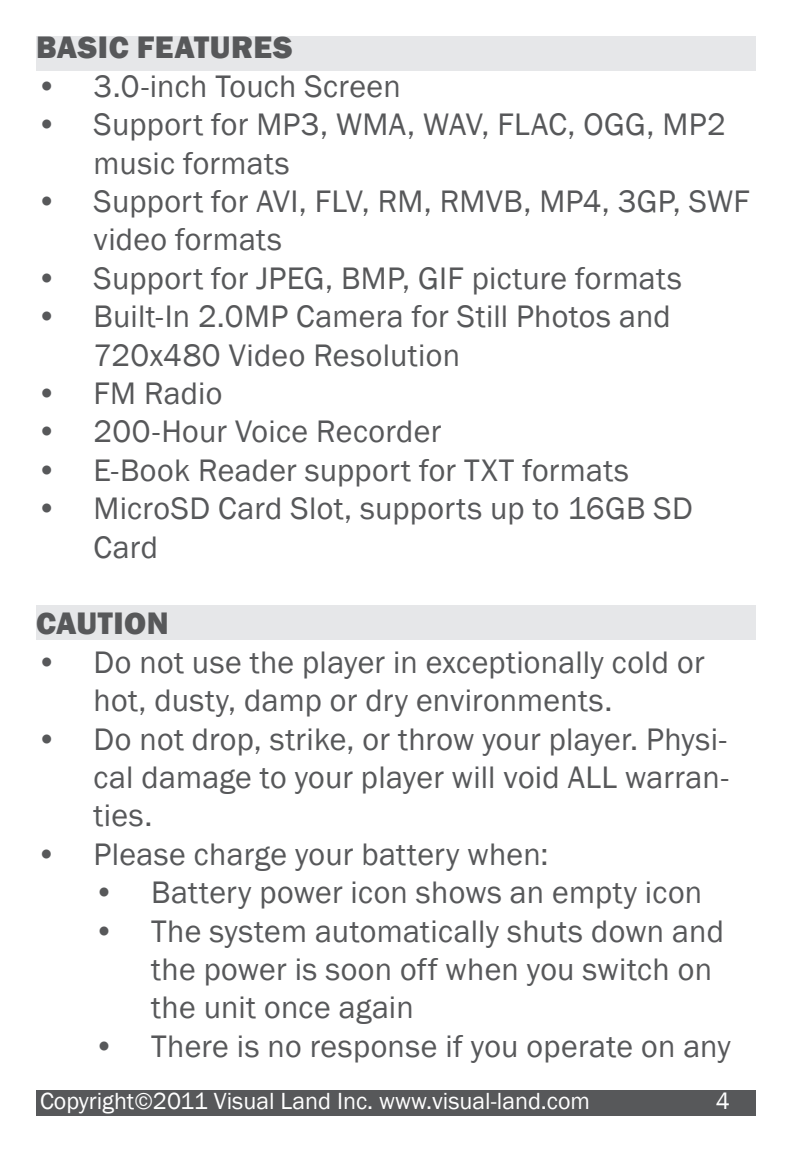
<style>
.page{position:relative;width:792px;height:1152px;background:#fff}
.page>*{position:absolute;margin:0;border:0;box-sizing:border-box;transform-origin:0 0}
.t1{font:32px/38.4px "Franklin Gothic";letter-spacing:.01em;color:#57585a}
.t2{font:800 32px "Franklin Gothic";letter-spacing:.015em;color:#57585a}
.t3{font:24px "Franklin Gothic";color:#fff}
</style>
<div class="page">
<div style="left:36px;top:1090px;width:720px;height:26px;background:#57585a"></div>
<div style="left:36px;top:606px;width:720px;height:34px;background:#e6e7e9"></div>
<div style="left:36px;top:36px;width:720px;height:35px;background:#e6e7e9"></div>
<p class="t2" style="left:36px;top:27px;width:258px">BASIC FEATURES</p>
<p class="t1" style="left:36px;top:68px;width:366px">• 3.0-inch Touch Screen</p>
<p class="t1" style="left:94px;top:106px;width:634px;text-indent:-58px">• Support for MP3, WMA, WAV, FLAC, OGG, MP2 music formats</p>
<p class="t1" style="left:94px;top:183px;width:658px;text-indent:-58px">• Support for AVI, FLV, RM, RMVB, MP4, 3GP, SWF video formats</p>
<p class="t1" style="left:36px;top:260px;width:647px">• Support for JPEG, BMP, GIF picture formats</p>
<p class="t1" style="left:94px;top:298px;width:579px;text-indent:-58px">• Built-In 2.0MP Camera for Still Photos and<br>720x480 Video Resolution</p>
<p class="t1" style="left:36px;top:375px;width:188px">• FM Radio</p>
<p class="t1" style="left:36px;top:413px;width:407px">• 200-Hour Voice Recorder</p>
<p class="t1" style="left:36px;top:452px;width:595px">• E-Book Reader support for TXT formats</p>
<p class="t1" style="left:94px;top:490px;width:601px;text-indent:-58px">• MicroSD Card Slot, supports up to 16GB SD<br>Card</p>
<p class="t2" style="left:36px;top:603px;width:134px">CAUTION</p>
<p class="t1" style="left:94px;top:644px;width:613px;text-indent:-58px">• Do not use the player in exceptionally cold or hot, dusty, damp or dry environments.</p>
<p class="t1" style="left:94px;top:720px;width:637px;text-align:justify;text-indent:-58px">• Do not drop, strike, or throw your player. Physi&shy;cal damage to your player will void ALL warran&shy;ties.</p>
<p class="t1" style="left:36px;top:836px;width:514px">• Please charge your battery when:</p>
<p class="t1" style="left:94px;top:874px;width:610px">• Battery power icon shows an empty icon</p>
<p class="t1" style="left:151px;top:912px;width:574px;text-indent:-58px">• The system automatically shuts down and the power is soon off when you switch on the unit once again</p>
<p class="t1" style="left:94px;top:1028px;width:639px">• There is no response if you operate on any</p>
<p class="t3" style="left:40px;top:1086px;width:552px">Copyright©2011 Visual Land Inc. www.visual-land.com</p>
<p class="t3" style="left:716px;top:1086px;width:16px">4</p>
</div>
